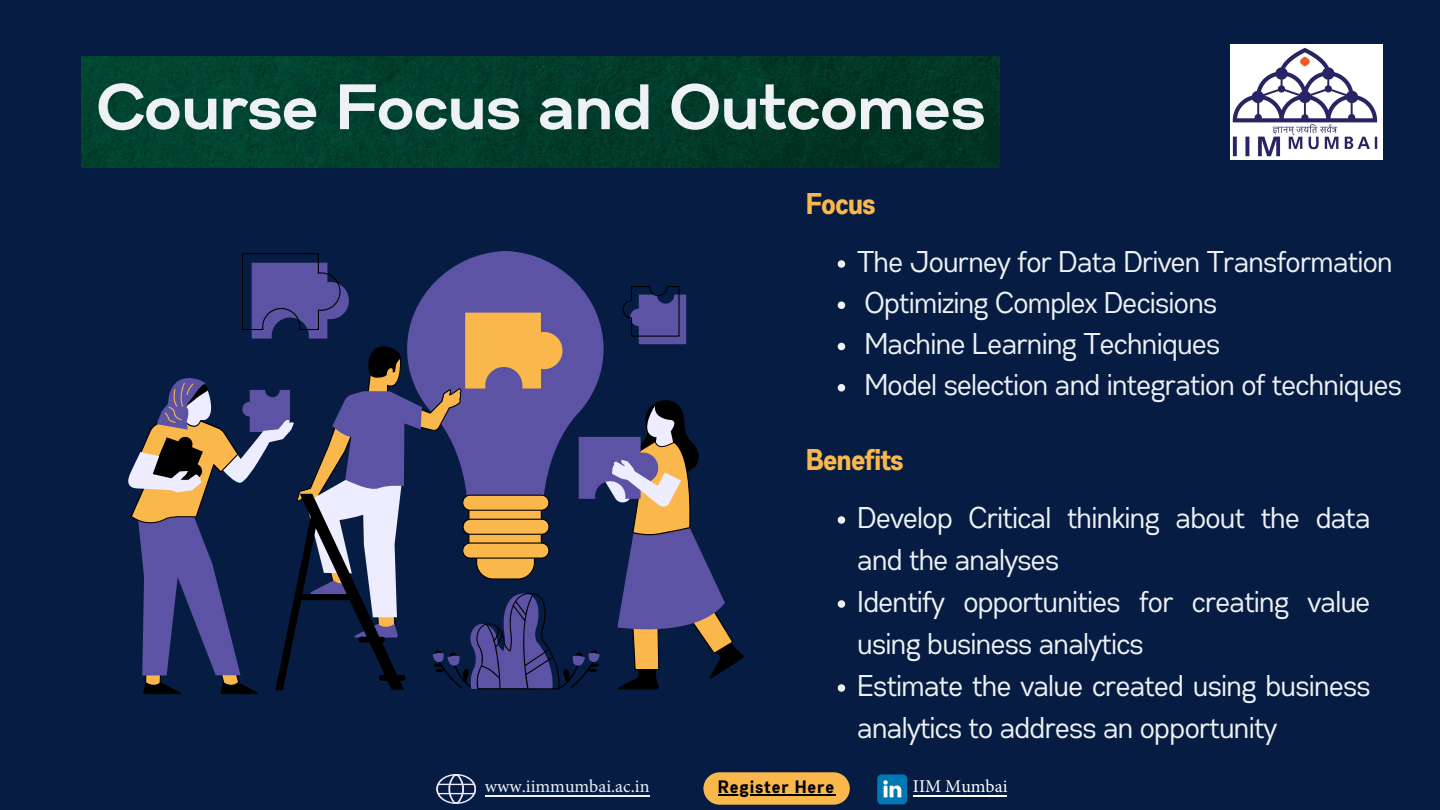
<style>
.page{position:relative;width:1440px;height:810px;background:#071c42}
.page>*{position:absolute;margin:0;border:0;box-sizing:border-box;transform-origin:0 0}
.t1{font:700 64px "Gabriel Sans";color:#eef2f5}
.t2{font:30px/42px "Gabriel Sans Cond";letter-spacing:-.02em;color:#eef2f5}
.t3{font:700 30px "Gabriel Sans Cond";letter-spacing:-.02em;color:#fab74b}
.t4{font:18px "Minion Pro";color:#eef2f5}
.t5{font:700 18px "Gabriel Sans Cond";letter-spacing:.07em;color:#000}
.t6{font:18px "Minion Pro";color:#fff}
</style>
<div class="page">
<img style="left:81px;top:56px;width:919px;height:111px">
<svg style="left:128px;top:253px;width:616px;height:441px"></svg>
<svg style="left:838px;top:260px;width:7px;height:8px"></svg>
<svg style="left:838px;top:301px;width:7px;height:8px"></svg>
<svg style="left:838px;top:343px;width:7px;height:7px"></svg>
<svg style="left:838px;top:384px;width:7px;height:7px"></svg>
<svg style="left:838px;top:516px;width:7px;height:8px"></svg>
<svg style="left:838px;top:600px;width:7px;height:8px"></svg>
<svg style="left:838px;top:684px;width:7px;height:8px"></svg>
<svg style="left:436px;top:774px;width:40px;height:30px"></svg>
<hr style="left:485px;top:795px;width:164px;height:2px;background:#eef2f5">
<svg style="left:703px;top:772px;width:147px;height:33px"></svg>
<hr style="left:718px;top:794px;width:118px;height:2px;background:#000">
<svg style="left:877px;top:774px;width:30px;height:30px"></svg>
<hr style="left:913px;top:795px;width:94px;height:2px;background:#fff">
<img style="left:1231px;top:44px;width:151px;height:115px">
<h1 class="t1" style="left:98px;top:79px;width:890px">Course Focus and Outcomes</h1>
<p class="t3" style="left:807px;top:191px;width:71px">Focus</p>
<p class="t2" style="left:858px;top:242px;width:546px;line-height:41.2px">The Journey for Data Driven Transformation Optimizing Complex Decisions<br>Machine Learning Techniques<br>Model selection and integration of techniques</p>
<p class="t3" style="left:807px;top:446px;width:99px">Benefits</p>
<p class="t2" style="left:858px;top:498px;width:515px">Develop Critical thinking about the data and the analyses<br>Identify opportunities for creating value using business analytics<br>Estimate the value created using business analytics to address an opportunity</p>
<p class="t4" style="left:485px;top:775px;width:166px">www.iimmumbai.ac.in</p>
<p class="t5" style="left:718px;top:779px;width:118px">Register Here</p>
<p class="t6" style="left:913px;top:774px;width:96px">IIM Mumbai</p>
</div>
